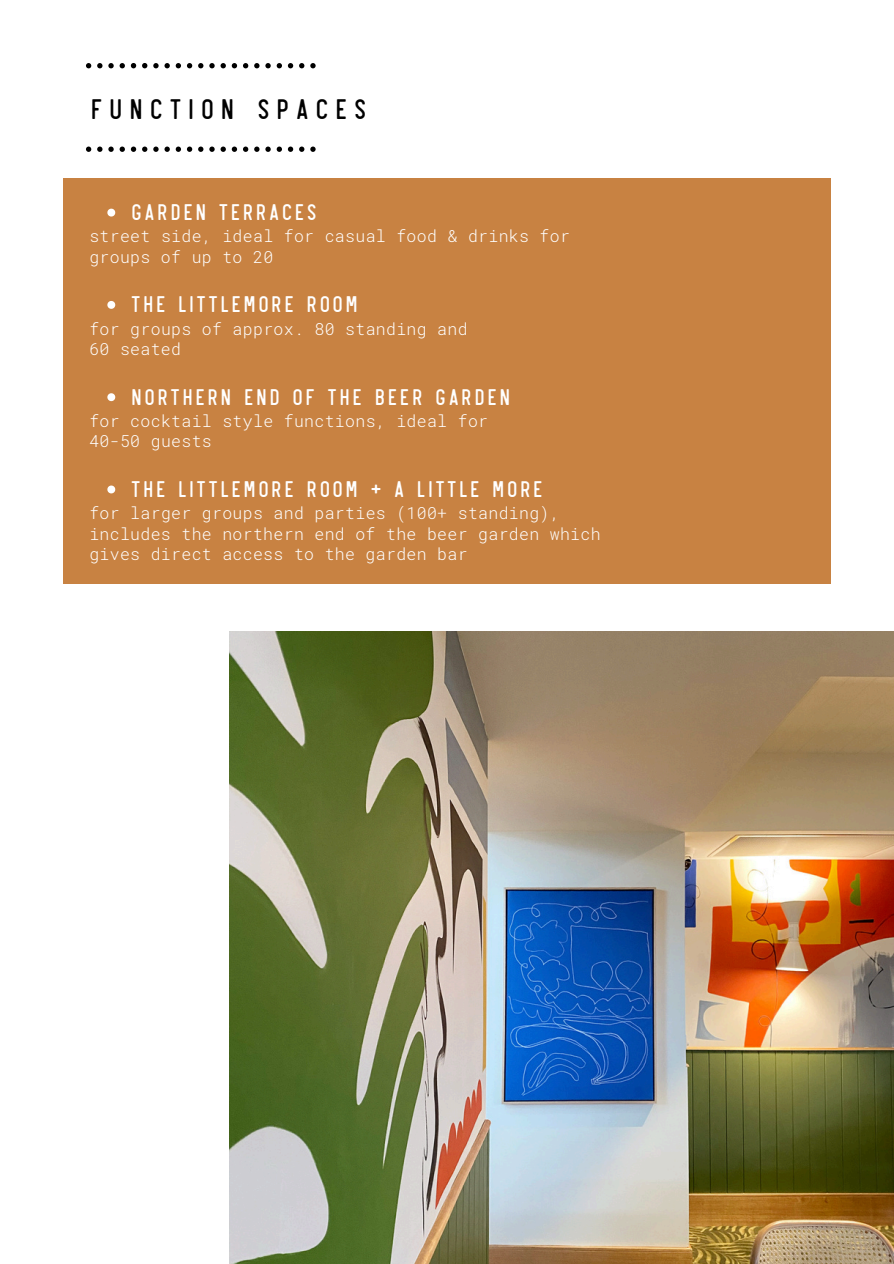
<style>
.page{position:relative;width:894px;height:1264px;background:#fff}
.page>*{position:absolute;margin:0;border:0;box-sizing:border-box;transform-origin:0 0}
.t1{font:30px "Revelstoke";letter-spacing:.14em;color:#000}
.t2{font:24px "Revelstoke";letter-spacing:.02em;color:#fff}
.t3{font:300 16.5px/20.2px "Roboto Mono";letter-spacing:.02em;color:#fff}
</style>
<div class="page">
<img style="left:229px;top:631px;width:664px;height:632px">
<div style="left:63px;top:178px;width:767px;height:406px;background:#c88242"></div>
<svg style="left:107px;top:209px;width:8px;height:7px"></svg>
<svg style="left:107px;top:301px;width:8px;height:8px"></svg>
<svg style="left:107px;top:393px;width:8px;height:8px"></svg>
<svg style="left:107px;top:485px;width:8px;height:8px"></svg>
<svg style="left:86px;top:146px;width:5px;height:6px"></svg>
<svg style="left:97px;top:146px;width:5px;height:6px"></svg>
<svg style="left:108px;top:146px;width:17px;height:6px"></svg>
<svg style="left:131px;top:146px;width:5px;height:6px"></svg>
<svg style="left:142px;top:146px;width:5px;height:6px"></svg>
<svg style="left:153px;top:146px;width:5px;height:6px"></svg>
<svg style="left:164px;top:146px;width:6px;height:6px"></svg>
<svg style="left:176px;top:146px;width:5px;height:6px"></svg>
<svg style="left:187px;top:146px;width:5px;height:6px"></svg>
<svg style="left:198px;top:146px;width:5px;height:6px"></svg>
<svg style="left:209px;top:146px;width:17px;height:6px"></svg>
<svg style="left:232px;top:146px;width:5px;height:6px"></svg>
<svg style="left:243px;top:146px;width:5px;height:6px"></svg>
<svg style="left:254px;top:146px;width:5px;height:6px"></svg>
<svg style="left:265px;top:146px;width:17px;height:6px"></svg>
<svg style="left:288px;top:146px;width:5px;height:6px"></svg>
<svg style="left:299px;top:146px;width:5px;height:6px"></svg>
<svg style="left:310px;top:146px;width:5px;height:6px"></svg>
<svg style="left:86px;top:63px;width:5px;height:5px"></svg>
<svg style="left:97px;top:63px;width:5px;height:5px"></svg>
<svg style="left:108px;top:63px;width:17px;height:5px"></svg>
<svg style="left:131px;top:63px;width:5px;height:5px"></svg>
<svg style="left:142px;top:63px;width:5px;height:5px"></svg>
<svg style="left:153px;top:63px;width:5px;height:5px"></svg>
<svg style="left:164px;top:63px;width:6px;height:5px"></svg>
<svg style="left:176px;top:63px;width:5px;height:5px"></svg>
<svg style="left:187px;top:63px;width:5px;height:5px"></svg>
<svg style="left:198px;top:63px;width:5px;height:5px"></svg>
<svg style="left:209px;top:63px;width:17px;height:5px"></svg>
<svg style="left:232px;top:63px;width:5px;height:5px"></svg>
<svg style="left:243px;top:63px;width:5px;height:5px"></svg>
<svg style="left:254px;top:63px;width:5px;height:5px"></svg>
<svg style="left:265px;top:63px;width:17px;height:5px"></svg>
<svg style="left:288px;top:63px;width:5px;height:5px"></svg>
<svg style="left:299px;top:63px;width:5px;height:5px"></svg>
<svg style="left:310px;top:63px;width:5px;height:5px"></svg>
<p class="t1" style="left:89px;top:89px;width:280px">FUNCTION SPACES</p>
<h1 class="t2" style="left:130px;top:196px;width:189px">GARDEN TERRACES</h1>
<p class="t3" style="left:89px;top:226px;width:482px">street side, ideal for casual food &amp; drinks for groups of up to 20</p>
<p class="t2" style="left:130px;top:288px;width:230px">THE LITTLEMORE ROOM</p>
<p class="t3" style="left:89px;top:318px;width:380px">for groups of approx. 80 standing and</p>
<p class="t3" style="left:89px;top:338px;width:93px">60 seated</p>
<p class="t2" style="left:130px;top:380px;width:382px">NORTHERN END OF THE BEER GARDEN</p>
<p class="t3" style="left:89px;top:410px;width:400px">for cocktail style functions, ideal for</p>
<p class="t3" style="left:89px;top:431px;width:124px">40-50 guests</p>
<p class="t2" style="left:130px;top:473px;width:415px">THE LITTLEMORE ROOM + A LITTLE MORE</p>
<p class="t3" style="left:89px;top:503px;width:512px">for larger groups and parties (100+ standing), includes the northern end of the beer garden which gives direct access to the garden bar</p>
</div>
